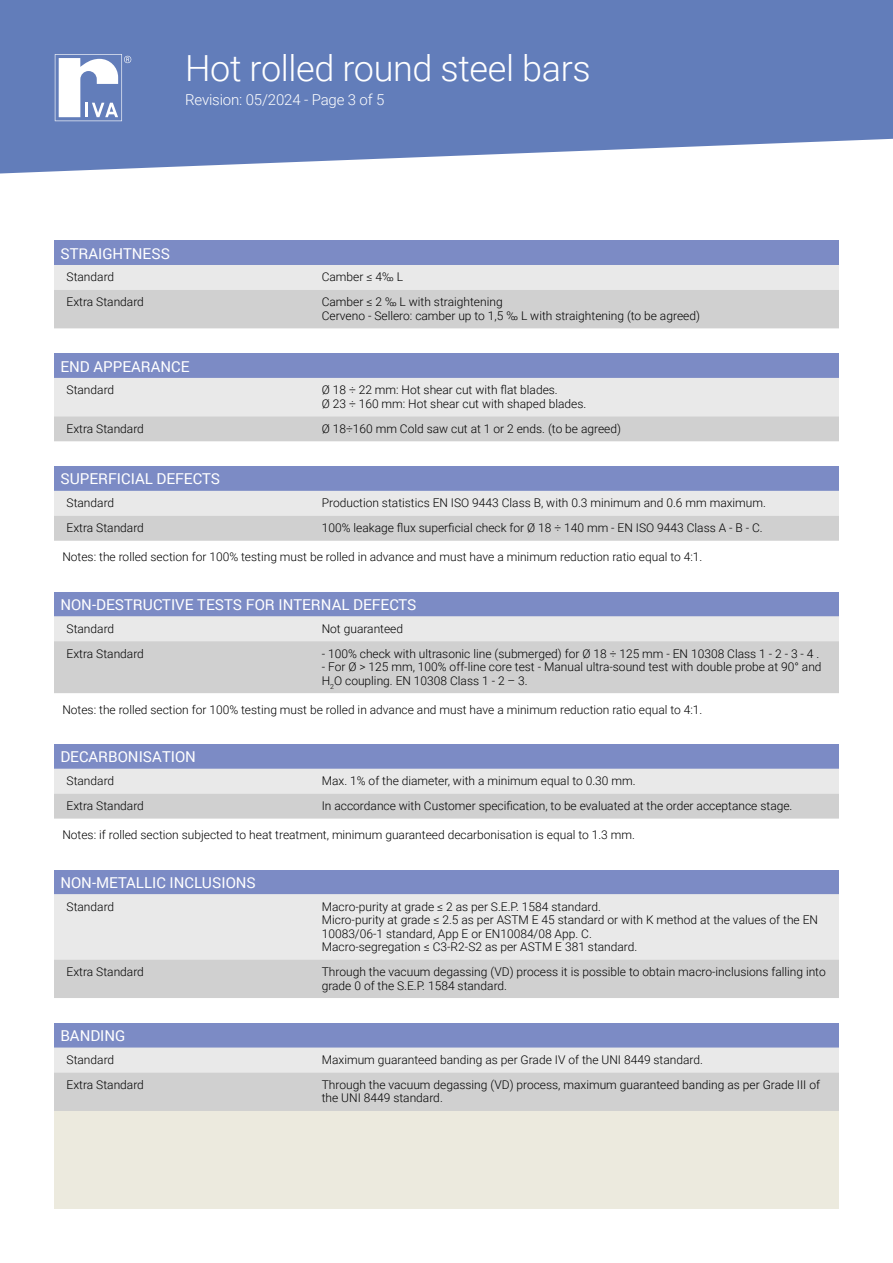
<style>
.page{position:relative;width:893px;height:1263px;background:#fff}
.page>*{position:absolute;margin:0;border:0;box-sizing:border-box;transform-origin:0 0}
.t1{font:300 36px "Roboto";letter-spacing:-.01em;color:#fff}
.t2{font:15px "Roboto";color:#fff}
.t3{font:300 15px "Roboto";letter-spacing:-.01em;color:#fff}
.t4{font:300 12px/13.5px "Roboto";color:#000}
</style>
<div class="page">
<svg style="left:0;top:0;width:893px;height:173px;background:#718ac0"></svg>
<svg style="left:55px;top:54px;width:76px;height:67px"></svg>
<div style="left:54px;top:1090px;width:785px;height:119px;background:#eceade"></div>
<div style="left:54px;top:241px;width:785px;height:24px;background:#7c8bc5"></div>
<svg style="left:54px;top:265px;width:785px;height:63px;background:#d9d9d9"></svg>
<div style="left:54px;top:354px;width:785px;height:24px;background:#7c8bc5"></div>
<svg style="left:54px;top:378px;width:785px;height:63px;background:#dfdfdf"></svg>
<div style="left:54px;top:467px;width:785px;height:24px;background:#7c8bc5"></div>
<svg style="left:54px;top:491px;width:785px;height:50px;background:#dcdcdc"></svg>
<div style="left:54px;top:592px;width:785px;height:24px;background:#7c8bc5"></div>
<svg style="left:54px;top:616px;width:785px;height:77px;background:#d7d7d8"></svg>
<div style="left:54px;top:745px;width:785px;height:24px;background:#7c8bc5"></div>
<svg style="left:54px;top:769px;width:785px;height:49px;background:#dcdcdc"></svg>
<div style="left:54px;top:870px;width:785px;height:24px;background:#7c8bc5"></div>
<div style="left:54px;top:894px;width:785px;height:65px;background:#e9e9e9"></div>
<div style="left:54px;top:959px;width:785px;height:39px;background:#d0d0d0"></div>
<div style="left:54px;top:1023px;width:785px;height:24px;background:#7c8bc5"></div>
<svg style="left:54px;top:1047px;width:785px;height:64px;background:#d9d9d9"></svg>
<h1 class="t1" style="left:185px;top:43px;width:407px">Hot rolled round steel bars</h1>
<p class="t3" style="left:185px;top:89px;width:201px">Revision: 05/2024 - Page 3 of 5</p>
<p class="t2" style="left:60px;top:243px;width:111px">STRAIGHTNESS</p>
<p class="t4" style="left:67px;top:270px;width:49px">Standard</p>
<p class="t4" style="left:322px;top:270px;width:83px">Camber ≤ 4‰ L</p>
<p class="t4" style="left:67px;top:295px;width:79px">Extra Standard</p>
<p class="t4" style="left:322px;top:295px;width:380px">Camber ≤ 2 ‰ L with straightening<br>Cerveno - Sellero: camber up to 1,5 ‰ L with straightening (to be agreed)</p>
<p class="t2" style="left:60px;top:356px;width:131px">END APPEARANCE</p>
<p class="t4" style="left:67px;top:383px;width:49px">Standard</p>
<p class="t4" style="left:322px;top:383px;width:266px">Ø 18 ÷ 22 mm: Hot shear cut with flat blades.<br>Ø 23 ÷ 160 mm: Hot shear cut with shaped blades.</p>
<p class="t4" style="left:67px;top:421px;width:79px">Extra Standard</p>
<p class="t4" style="left:322px;top:421px;width:301px">Ø 18÷160 mm Cold saw cut at 1 or 2 ends. (to be agreed)</p>
<p class="t2" style="left:60px;top:469px;width:161px">SUPERFICIAL DEFECTS</p>
<p class="t4" style="left:67px;top:496px;width:49px">Standard</p>
<p class="t4" style="left:322px;top:496px;width:446px">Production statistics EN ISO 9443 Class B, with 0.3 minimum and 0.6 mm maximum.</p>
<p class="t4" style="left:67px;top:521px;width:79px">Extra Standard</p>
<p class="t4" style="left:322px;top:521px;width:442px">100% leakage flux superficial check for Ø 18 ÷ 140 mm - EN ISO 9443 Class A - B - C.</p>
<p class="t4" style="left:62px;top:550px;width:642px">Notes: the rolled section for 100% testing must be rolled in advance and must have a minimum reduction ratio equal to 4:1.</p>
<p class="t2" style="left:60px;top:594px;width:358px">NON-DESTRUCTIVE TESTS FOR INTERNAL DEFECTS</p>
<p class="t4" style="left:67px;top:621px;width:49px">Standard</p>
<p class="t4" style="left:322px;top:621px;width:83px">Not guaranteed</p>
<p class="t4" style="left:67px;top:646px;width:79px">Extra Standard</p>
<p class="t4" style="left:322px;top:646px;width:499px">- 100% check with ultrasonic line (submerged) for Ø 18 ÷ 125 mm - EN 10308 Class 1 - 2 - 3 - 4 .</p>
<p class="t4" style="left:322px;top:660px;width:501px">- For Ø &gt; 125 mm, 100% off-line core test - Manual ultra-sound test with double probe at 90° and<br>H<sub>2</sub>O coupling. EN 10308 Class 1 - 2 – 3.</p>
<p class="t4" style="left:62px;top:702px;width:642px">Notes: the rolled section for 100% testing must be rolled in advance and must have a minimum reduction ratio equal to 4:1.</p>
<p class="t2" style="left:60px;top:746px;width:137px">DECARBONISATION</p>
<p class="t4" style="left:67px;top:774px;width:49px">Standard</p>
<p class="t4" style="left:322px;top:774px;width:315px">Max. 1% of the diameter, with a minimum equal to 0.30 mm.</p>
<p class="t4" style="left:67px;top:799px;width:79px">Extra Standard</p>
<p class="t4" style="left:322px;top:799px;width:472px">In accordance with Customer specification, to be evaluated at the order acceptance stage.</p>
<p class="t4" style="left:62px;top:828px;width:574px">Notes: if rolled section subjected to heat treatment, minimum guaranteed decarbonisation is equal to 1.3 mm.</p>
<p class="t2" style="left:60px;top:872px;width:197px">NON-METALLIC INCLUSIONS</p>
<p class="t4" style="left:67px;top:899px;width:49px">Standard</p>
<p class="t4" style="left:322px;top:899px;width:498px">Macro-purity at grade ≤ 2 as per S.E.P. 1584 standard.<br>Micro-purity at grade ≤ 2.5 as per ASTM E 45 standard or with K method at the values of the EN 10083/06-1 standard, App E or EN10084/08 App. C.<br>Macro-segregation ≤ C3-R2-S2 as per ASTM E 381 standard.</p>
<p class="t4" style="left:67px;top:964px;width:79px">Extra Standard</p>
<p class="t4" style="left:322px;top:964px;width:506px">Through the vacuum degassing (VD) process it is possible to obtain macro-inclusions falling into grade 0 of the S.E.P. 1584 standard.</p>
<p class="t2" style="left:60px;top:1025px;width:67px">BANDING</p>
<p class="t4" style="left:67px;top:1052px;width:49px">Standard</p>
<p class="t4" style="left:322px;top:1052px;width:383px">Maximum guaranteed banding as per Grade IV of the UNI 8449 standard.</p>
<p class="t4" style="left:67px;top:1077px;width:79px">Extra Standard</p>
<p class="t4" style="left:322px;top:1077px;width:500px">Through the vacuum degassing (VD) process, maximum guaranteed banding as per Grade III of the UNI 8449 standard.</p>
</div>
